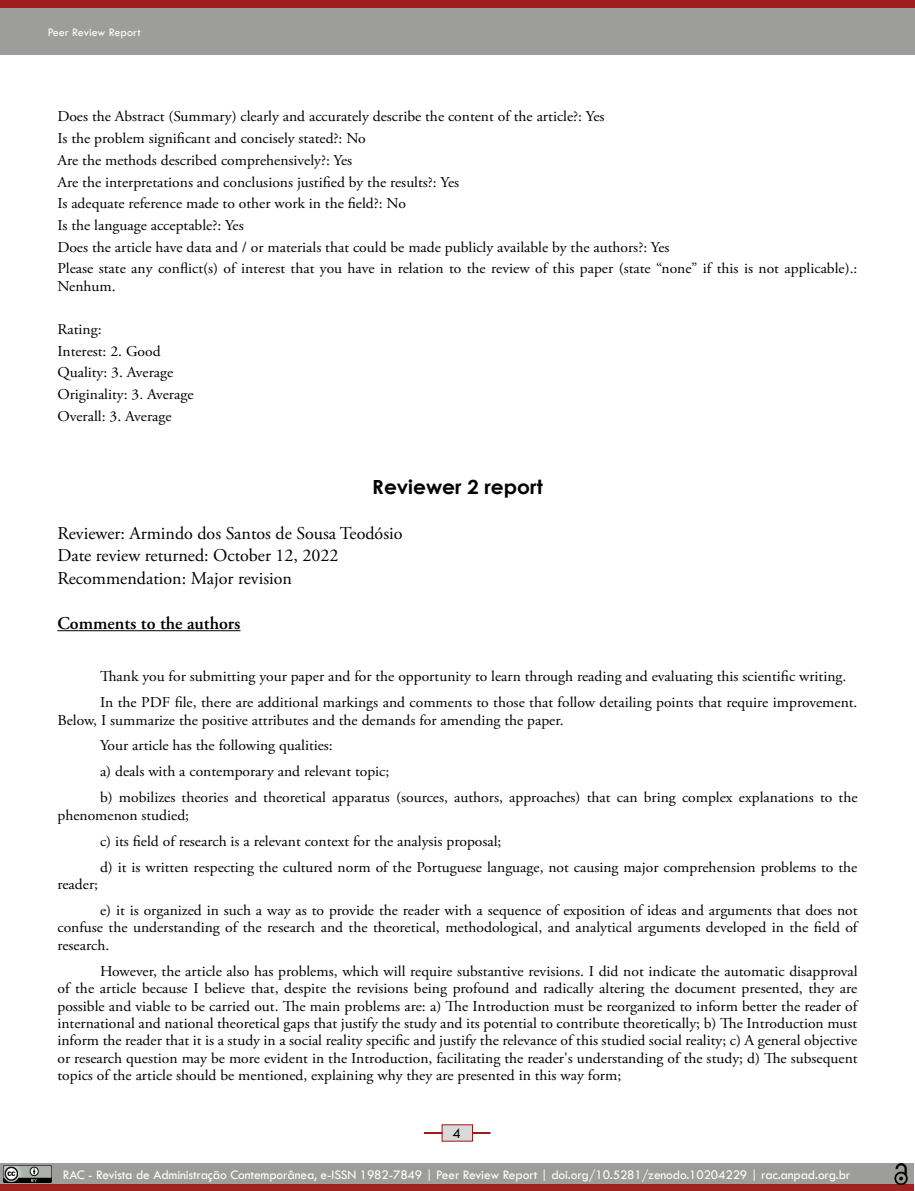
<style>
.page{position:relative;width:915px;height:1191px;background:#fff}
.page>*{position:absolute;margin:0;border:0;box-sizing:border-box;transform-origin:0 0}
.t1{font:700 19.5px "Century Gothic";color:#000;scale:1.04 1}
.t2{font:18px/22.5px "Adobe Garamond Pro";color:#000}
.t3{font:600 18px "Adobe Garamond Pro";color:#000}
.t4{font:15px/17.4px "Adobe Garamond Pro";color:#000;scale:1.04 1}
.t5{font:15px "Tw Cen";color:#000}
.t6{font:13.5px "Tw Cen";letter-spacing:-.01em;color:#fff}
.t7{font:12px "Tw Cen";color:#fff}
</style>
<div class="page">
<svg style="left:424px;top:1124px;width:67px;height:18px"></svg>
<div style="left:0;top:0;width:914px;height:54px;background:#9d9d9c"></div>
<div style="left:0;top:0;width:914px;height:7px;background:#9d1a18"></div>
<div style="left:0;top:1163px;width:913px;height:21px;background:#9d9d9c"></div>
<div style="left:0;top:1184px;width:913px;height:7px;background:#a0211f"></div>
<img style="left:4px;top:1165px;width:48px;height:17px">
<img style="left:894px;top:1163px;width:13px;height:21px">
<hr style="left:57px;top:630px;width:183px;height:1px;background:#000">
<p class="t7" style="left:48px;top:25px;width:94px">Peer Review Report</p>
<p class="t4" style="left:57px;top:106px;width:770px;line-height:21.8px">Does the Abstract (Summary) clearly and accurately describe the content of the article?: Yes<br>Is the problem significant and concisely stated?: No<br>Are the methods described comprehensively?: Yes<br>Are the interpretations and conclusions justified by the results?: Yes<br>Is adequate reference made to other work in the field?: No<br>Is the language acceptable?: Yes<br>Does the article have data and / or materials that could be made publicly available by the authors?: Yes<br>Please state any conflict(s) of interest that you have in relation to the review of this paper (state “none” if this is not applicable).:</p>
<p class="t4" style="left:57px;top:278px;width:57px">Nenhum.</p>
<p class="t4" style="left:57px;top:319px;width:132px;line-height:21.6px">Rating:<br>Interest: 2. Good<br>Quality: 3. Average<br>Originality: 3. Average<br>Overall: 3. Average</p>
<h1 class="t1" style="left:372px;top:472px;width:165px">Reviewer 2 report</h1>
<p class="t2" style="left:57px;top:522px;width:346px">Reviewer: Armindo dos Santos de Sousa Teodósio<br>Date review returned: October 12, 2022<br>Recommendation: Major revision</p>
<p class="t3" style="left:57px;top:613px;width:184px">Comments to the authors</p>
<p class="t4" style="left:100px;top:664px;width:729px;line-height:26px">Thank you for submitting your paper and for the opportunity to learn through reading and evaluating this scientific writing.<br>In the PDF file, there are additional markings and comments to those that follow detailing points that require improvement.</p>
<p class="t4" style="left:100px;top:707px;width:729px;line-height:26px;text-indent:-43px">Below, I summarize the positive attributes and the demands for amending the paper.<br>Your article has the following qualities:<br>a) deals with a contemporary and relevant topic;<br>b) mobilizes theories and theoretical apparatus (sources, authors, approaches) that can bring complex explanations to the</p>
<p class="t4" style="left:100px;top:802px;width:729px;line-height:26px;text-indent:-43px">phenomenon studied;<br>c) its field of research is a relevant context for the analysis proposal;<br>d) it is written respecting the cultured norm of the Portuguese language, not causing major comprehension problems to the</p>
<p class="t4" style="left:57px;top:876px;width:41px">reader;</p>
<p class="t4" style="left:57px;top:902px;width:770px;text-align:justify;text-indent:43px">e) it is organized in such a way as to provide the reader with a sequence of exposition of ideas and arguments that does not confuse the understanding of the research and the theoretical, methodological, and analytical arguments developed in the field of research.</p>
<p class="t4" style="left:57px;top:962px;width:770px;text-align:justify;text-indent:43px">However, the article also has problems, which will require substantive revisions. I did not indicate the automatic disapproval of the article because I believe that, despite the revisions being profound and radically altering the document presented, they are possible and viable to be carried out. The main problems are: a) The Introduction must be reorganized to inform better the reader of international and national theoretical gaps that justify the study and its potential to contribute theoretically; b) The Introduction must inform the reader that it is a study in a social reality specific and justify the relevance of this studied social reality; c) A general objective or research question may be more evident in the Introduction, facilitating the reader's understanding of the study; d) The subsequent topics of the article should be mentioned, explaining why they are presented in this way form;</p>
<p class="t5" style="left:452px;top:1123px;width:10px">4</p>
<p class="t6" style="left:63px;top:1166px;width:788px">RAC - Revista de Administração Contemporânea, e-ISSN 1982-7849 | Peer Review Report | doi.org/10.5281/zenodo.10204229 | rac.anpad.org.br</p>
</div>
